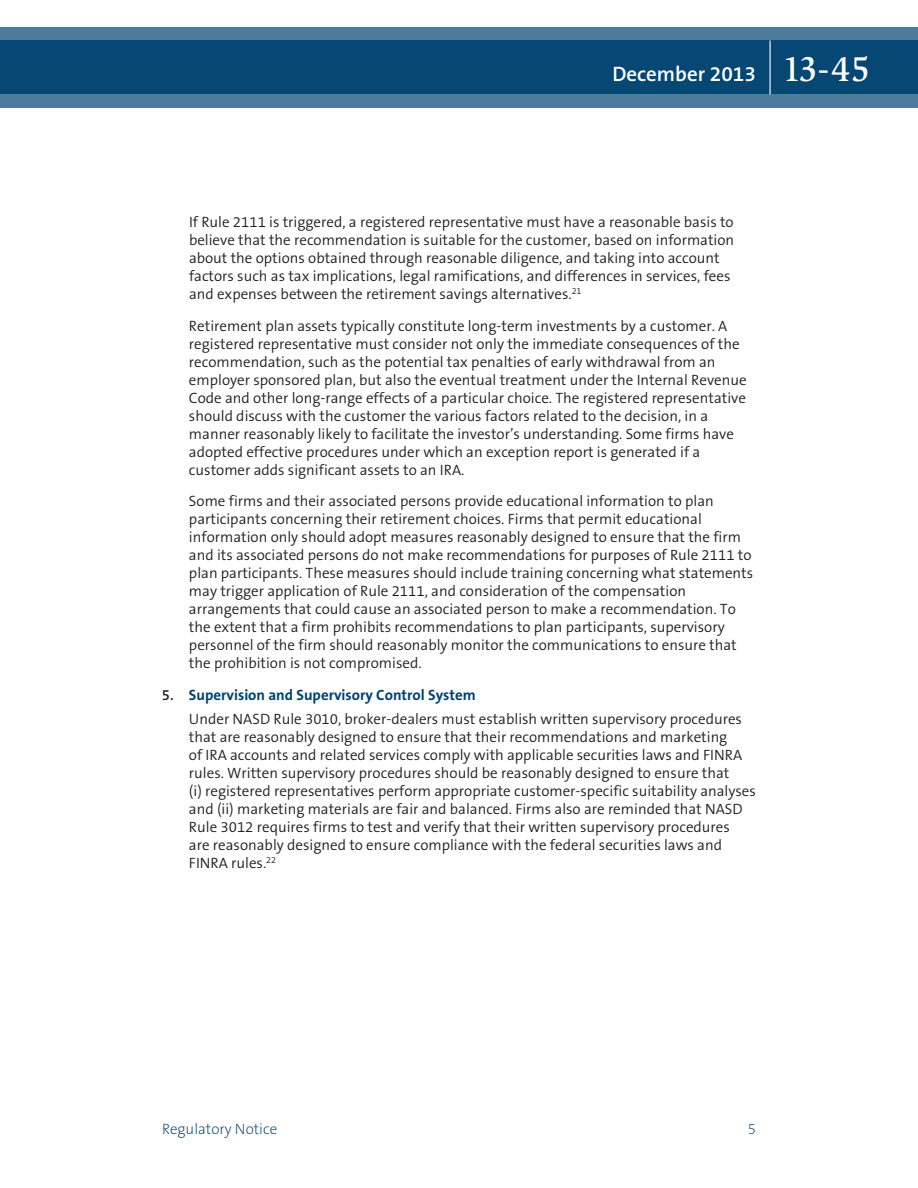
<style>
.page{position:relative;width:918px;height:1188px;background:#fff}
.page>*{position:absolute;margin:0;border:0;box-sizing:border-box;transform-origin:0 0}
.t1{font:600 21px "The Sans B6";color:#fff}
.t2{font:300 15px/18px "The Sans B4";color:#231f20}
.t3{font:700 15px "The Sans B7";color:#004270}
.t4{font:200 15px "The Sans B2";color:#004270}
.s1{font-family:"Slimbach LT";font-weight:500;font-size:36px}
.s2{font-family:"The Sans B6";font-weight:600;color:#231f20}
</style>
<div class="page">
<svg style="left:0;top:27px;width:918px;height:81px;background:#1e5881"></svg>
<hr style="left:770px;top:40px;width:1px;height:54px;background:#fff">
<h1 class="t1" style="left:612px;top:62px;width:259px">December 2013 <span class="s1">13-45</span></h1>
<p class="t2" style="left:189px;top:213px;width:547px">If Rule 2111 is triggered, a registered representative must have a reasonable basis to believe that the recommendation is suitable for the customer, based on information about the options obtained through reasonable diligence, and taking into account factors such as tax implications, legal ramifications, and differences in services, fees and expenses between the retirement savings alternatives.<sup>21</sup></p>
<p class="t2" style="left:189px;top:317px;width:559px">Retirement plan assets typically constitute long-term investments by a customer. A registered representative must consider not only the immediate consequences of the recommendation, such as the potential tax penalties of early withdrawal from an employer sponsored plan, but also the eventual treatment under the Internal Revenue Code and other long-range effects of a particular choice. The registered representative should discuss with the customer the various factors related to the decision, in a manner reasonably likely to facilitate the investor’s understanding. Some firms have adopted effective procedures under which an exception report is generated if a customer adds significant assets to an IRA.</p>
<p class="t2" style="left:189px;top:492px;width:566px">Some firms and their associated persons provide educational information to plan participants concerning their retirement choices. Firms that permit educational information only should adopt measures reasonably designed to ensure that the firm and its associated persons do not make recommendations for purposes of Rule 2111 to plan participants. These measures should include training concerning what statements may trigger application of Rule 2111, and consideration of the compensation arrangements that could cause an associated person to make a recommendation. To the extent that a firm prohibits recommendations to plan participants, supervisory personnel of the firm should reasonably monitor the communications to ensure that the prohibition is not compromised.</p>
<p class="t3" style="left:162px;top:686px;width:315px"><span class="s2">5.</span> Supervision and Supervisory Control System</p>
<p class="t2" style="left:189px;top:710px;width:569px">Under NASD Rule 3010, broker-dealers must establish written supervisory procedures that are reasonably designed to ensure that their recommendations and marketing<br>of IRA accounts and related services comply with applicable securities laws and FINRA rules. Written supervisory procedures should be reasonably designed to ensure that<br>(i) registered representatives perform appropriate customer-specific suitability analyses and (ii) marketing materials are fair and balanced. Firms also are reminded that NASD Rule 3012 requires firms to test and verify that their written supervisory procedures<br>are reasonably designed to ensure compliance with the federal securities laws and FINRA rules.<sup>22</sup></p>
<p class="t4" style="left:162px;top:1121px;width:117px">Regulatory Notice</p>
<p class="t4" style="left:748px;top:1121px;width:10px">5</p>
</div>
